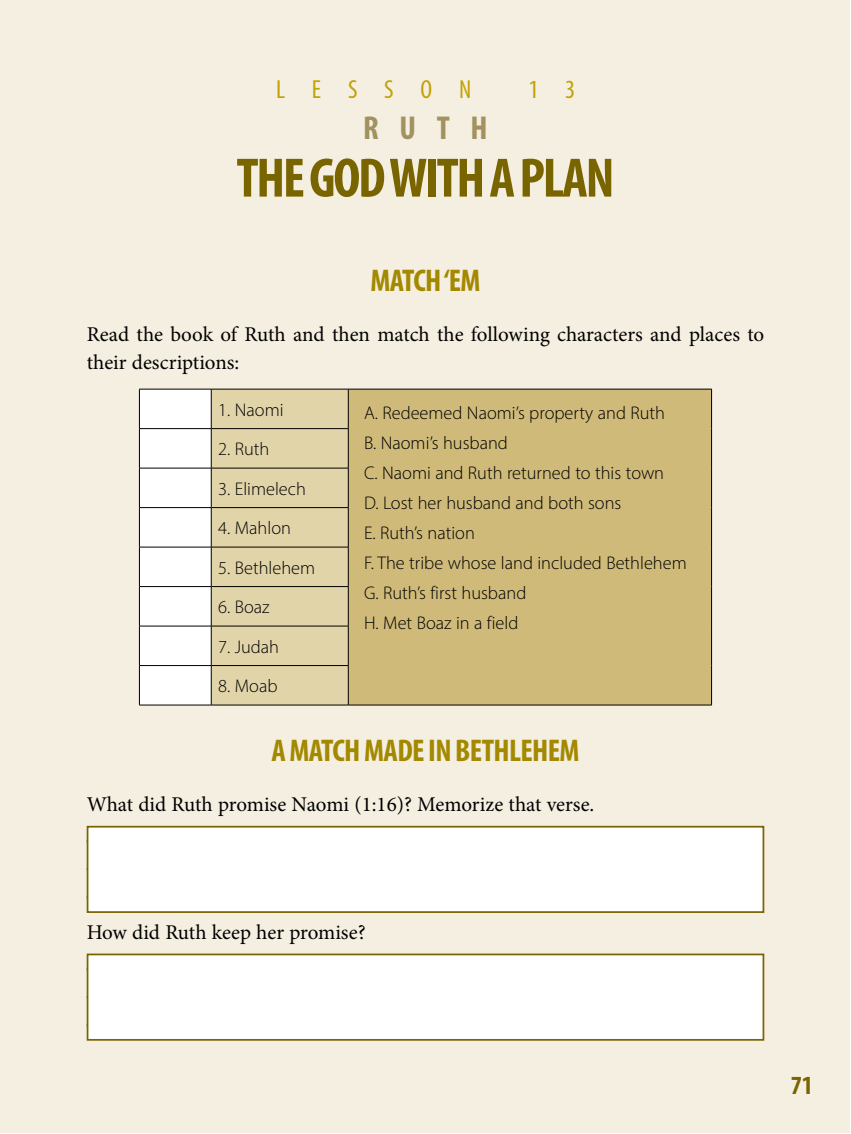
<style>
.page{position:relative;width:851px;height:1134px;background:#fff}
.page>*{position:absolute;margin:0;border:0;box-sizing:border-box;transform-origin:0 0}
.t1{font:700 condensed 56px "Myriad Pro";letter-spacing:-.04em;color:#796500}
.t2{font:700 condensed 33.25px "Myriad Pro";color:#a1925f}
.t3{font:700 condensed 31.5px "Myriad Pro";letter-spacing:-.02em;color:#a38900}
.t4{font:condensed 26.25px "Myriad Pro";letter-spacing:1.02em;color:#c2a204}
.t5{font:700 condensed 26.25px "Myriad Pro";color:#796500}
.t6{font:21px/28px "Minion Pro";letter-spacing:-.005em;color:#000}
.t7{font:300 18.38px/30.1px "Myriad Pro";color:#000}
</style>
<div class="page">
<div style="left:0;top:0;width:849px;height:1132px;background:#f5efe1"></div>
<div style="left:140px;top:390px;width:71px;height:315px;background:#fff"></div>
<div style="left:212px;top:390px;width:136px;height:315px;background:#e2d4a9"></div>
<div style="left:348px;top:389px;width:363px;height:316px;background:#cfba79"></div>
<hr style="left:139px;top:389px;width:72px;height:1px;background:#000">
<hr style="left:139px;top:389px;width:1px;height:39px;background:#000">
<hr style="left:211px;top:389px;width:137px;height:1px;background:#000">
<hr style="left:211px;top:389px;width:1px;height:39px;background:#000">
<hr style="left:348px;top:389px;width:363px;height:1px;background:#000">
<hr style="left:348px;top:389px;width:1px;height:39px;background:#000">
<hr style="left:711px;top:389px;width:1px;height:40px;background:#000">
<hr style="left:711px;top:429px;width:1px;height:39px;background:#000">
<hr style="left:711px;top:468px;width:1px;height:40px;background:#000">
<hr style="left:711px;top:508px;width:1px;height:39px;background:#000">
<hr style="left:711px;top:547px;width:1px;height:40px;background:#000">
<hr style="left:711px;top:587px;width:1px;height:39px;background:#000">
<hr style="left:711px;top:626px;width:1px;height:40px;background:#000">
<hr style="left:711px;top:666px;width:1px;height:39px;background:#000">
<hr style="left:348px;top:705px;width:363px;height:1px;background:#000">
<hr style="left:139px;top:428px;width:72px;height:1px;background:#000">
<hr style="left:139px;top:429px;width:1px;height:39px;background:#000">
<hr style="left:211px;top:428px;width:137px;height:1px;background:#000">
<hr style="left:211px;top:429px;width:1px;height:39px;background:#000">
<hr style="left:348px;top:429px;width:1px;height:39px;background:#000">
<hr style="left:139px;top:468px;width:72px;height:1px;background:#000">
<hr style="left:139px;top:468px;width:1px;height:39px;background:#000">
<hr style="left:211px;top:468px;width:137px;height:1px;background:#000">
<hr style="left:211px;top:468px;width:1px;height:39px;background:#000">
<hr style="left:348px;top:468px;width:1px;height:39px;background:#000">
<hr style="left:139px;top:507px;width:72px;height:1px;background:#000">
<hr style="left:139px;top:508px;width:1px;height:39px;background:#000">
<hr style="left:211px;top:507px;width:137px;height:1px;background:#000">
<hr style="left:211px;top:508px;width:1px;height:39px;background:#000">
<hr style="left:348px;top:508px;width:1px;height:39px;background:#000">
<hr style="left:139px;top:547px;width:72px;height:1px;background:#000">
<hr style="left:139px;top:547px;width:1px;height:39px;background:#000">
<hr style="left:211px;top:547px;width:137px;height:1px;background:#000">
<hr style="left:211px;top:547px;width:1px;height:39px;background:#000">
<hr style="left:348px;top:547px;width:1px;height:39px;background:#000">
<hr style="left:139px;top:586px;width:72px;height:1px;background:#000">
<hr style="left:139px;top:587px;width:1px;height:39px;background:#000">
<hr style="left:211px;top:586px;width:137px;height:1px;background:#000">
<hr style="left:211px;top:587px;width:1px;height:39px;background:#000">
<hr style="left:348px;top:587px;width:1px;height:39px;background:#000">
<hr style="left:139px;top:626px;width:72px;height:1px;background:#000">
<hr style="left:139px;top:626px;width:1px;height:39px;background:#000">
<hr style="left:211px;top:626px;width:137px;height:1px;background:#000">
<hr style="left:211px;top:626px;width:1px;height:39px;background:#000">
<hr style="left:348px;top:626px;width:1px;height:39px;background:#000">
<hr style="left:139px;top:665px;width:72px;height:1px;background:#000">
<hr style="left:139px;top:666px;width:1px;height:39px;background:#000">
<hr style="left:211px;top:665px;width:137px;height:1px;background:#000">
<hr style="left:211px;top:666px;width:1px;height:39px;background:#000">
<hr style="left:348px;top:666px;width:1px;height:39px;background:#000">
<hr style="left:139px;top:705px;width:72px;height:1px;background:#000">
<hr style="left:211px;top:705px;width:137px;height:1px;background:#000">
<div style="left:87px;top:826px;width:677px;height:87px;background:#fff;border:2px solid #796500"></div>
<div style="left:87px;top:954px;width:677px;height:87px;background:#fff;border:2px solid #796500"></div>
<h3 class="t4" style="left:276px;top:74px;width:197px">LESSON</h3>
<h3 class="t4" style="left:528px;top:74px;width:48px">1 3</h3>
<h2 class="t2" style="left:363px;top:107px;width:126px">RUTH</h2>
<h1 class="t1" style="left:236px;top:143px;width:379px">THE GOD WITH A PLAN</h1>
<h3 class="t3" style="left:370px;top:261px;width:112px">MATCH ‘EM</h3>
<p class="t6" style="left:87px;top:321px;width:679px">Read the book of Ruth and then match the following characters and places to their descriptions:</p>
<p class="t7" style="left:218px;top:394px;width:67px">1. Naomi</p>
<p class="t7" style="left:364px;top:397px;width:324px">A. Redeemed Naomi’s property and Ruth<br>B. Naomi’s husband<br>C. Naomi and Ruth returned to this town<br>D. Lost her husband and both sons<br>E. Ruth’s nation<br>F. The tribe whose land included Bethlehem<br>G. Ruth’s first husband<br>H. Met Boaz in a field</p>
<p class="t7" style="left:218px;top:434px;width:53px">2. Ruth</p>
<p class="t7" style="left:218px;top:473px;width:89px">3. Elimelech</p>
<p class="t7" style="left:218px;top:513px;width:74px">4. Mahlon</p>
<p class="t7" style="left:218px;top:552px;width:98px">5. Bethlehem</p>
<p class="t7" style="left:218px;top:592px;width:53px">6. Boaz</p>
<p class="t7" style="left:218px;top:631px;width:62px">7. Judah</p>
<p class="t7" style="left:218px;top:671px;width:61px">8. Moab</p>
<h3 class="t3" style="left:271px;top:731px;width:310px">A MATCH MADE IN BETHLEHEM</h3>
<p class="t6" style="left:87px;top:791px;width:509px">What did Ruth promise Naomi (1:16)? Memorize that verse.</p>
<p class="t6" style="left:87px;top:919px;width:280px">How did Ruth keep her promise?</p>
<h3 class="t5" style="left:790px;top:1069px;width:24px">71</h3>
</div>
